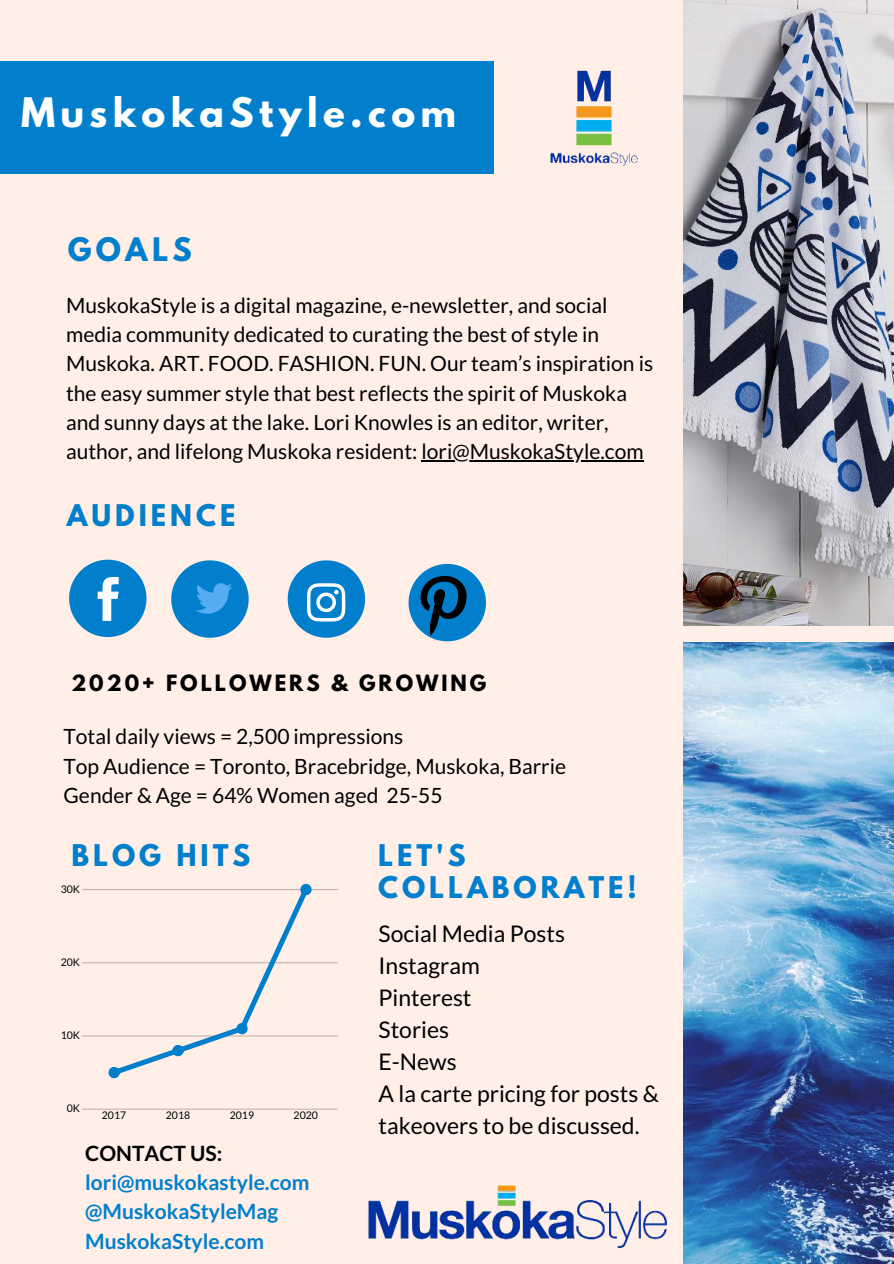
<style>
.page{position:relative;width:894px;height:1264px;background:#fff}
.page>*{position:absolute;margin:0;border:0;box-sizing:border-box;transform-origin:0 0}
.t1{font:700 36px "League Spartan";letter-spacing:.15em;color:#fff}
.t2{font:700 28.65px "League Spartan";letter-spacing:.15em;color:#017fcc}
.t3{font:700 26.55px/32.7px "League Spartan";letter-spacing:.15em;color:#017fcc}
.t4{font:22.95px/32px "Lato";color:#000}
.t5{font:21px/29.2px "Lato";color:#000}
.t6{font:700 21px/29.2px "Lato";color:#017fcc}
.t7{font:700 21px "Lato";color:#000}
.t8{font:700 19.8px "League Spartan";letter-spacing:.15em;color:#000}
.t9{font:10.5px "Lato";color:#000}
</style>
<div class="page">
<div style="left:0;top:0;width:893px;height:1263px;background:#ffefe7"></div>
<img style="left:683px;top:0;width:210px;height:625px">
<img style="left:683px;top:642px;width:210px;height:621px">
<div style="left:0;top:61px;width:494px;height:113px;background:#017fcc"></div>
<svg style="left:69px;top:559px;width:77px;height:78px"></svg>
<svg style="left:171px;top:560px;width:77px;height:77px"></svg>
<svg style="left:287px;top:560px;width:78px;height:77px"></svg>
<hr style="left:82px;top:889px;width:256px;height:1px;background:#000">
<hr style="left:82px;top:962px;width:256px;height:1px;background:#000">
<hr style="left:82px;top:1035px;width:256px;height:1px;background:#000">
<hr style="left:82px;top:1108px;width:256px;height:1px;background:#000">
<svg style="left:108px;top:883px;width:203px;height:195px"></svg>
<img style="left:550px;top:70px;width:88px;height:96px">
<hr style="left:421px;top:460px;width:222px;height:1px;background:#000">
<img style="left:368px;top:1185px;width:299px;height:63px">
<svg style="left:408px;top:564px;width:78px;height:77px"></svg>
<h1 class="t1" style="left:21px;top:84px;width:436px">MuskokaStyle.com</h1>
<h2 class="t2" style="left:68px;top:227px;width:126px">GOALS</h2>
<p class="t5" style="left:66px;top:290px;width:588px">MuskokaStyle is a digital magazine, e-newsletter, and social media community dedicated to curating the best of style in Muskoka. ART. FOOD. FASHION. FUN. Our team’s inspiration is the easy summer style that best reflects the spirit of Muskoka and sunny days at the lake. Lori Knowles is an editor, writer, author, and lifelong Muskoka resident: lori@MuskokaStyle.com</p>
<p class="t3" style="left:67px;top:498px;width:170px">AUDIENCE</p>
<p class="t8" style="left:71px;top:667px;width:416px">2020+ FOLLOWERS &amp; GROWING</p>
<p class="t5" style="left:64px;top:722px;width:504px">Total daily views = 2,500 impressions<br>Top Audience = Toronto, Bracebridge, Muskoka, Barrie<br>Gender &amp; Age = 64% Women aged 25-55</p>
<p class="t3" style="left:71px;top:838px;width:180px">BLOG HITS</p>
<p class="t9" style="left:61px;top:883px;width:21px">30K</p>
<p class="t9" style="left:61px;top:956px;width:21px">20K</p>
<p class="t9" style="left:61px;top:1029px;width:21px">10K</p>
<p class="t9" style="left:67px;top:1102px;width:15px">0K</p>
<p class="t9" style="left:102px;top:1109px;width:26px">2017</p>
<p class="t9" style="left:166px;top:1109px;width:26px">2018</p>
<p class="t9" style="left:230px;top:1109px;width:26px">2019</p>
<p class="t9" style="left:293px;top:1109px;width:26px">2020</p>
<p class="t7" style="left:85px;top:1141px;width:138px">CONTACT US:</p>
<p class="t6" style="left:85px;top:1167px;width:225px">lori@muskokastyle.com @MuskokaStyleMag<br>MuskokaStyle.com</p>
<p class="t3" style="left:378px;top:838px;width:260px">LET'S<br>COLLABORATE!</p>
<p class="t4" style="left:378px;top:917px;width:282px">Social Media Posts<br>Instagram<br>Pinterest<br>Stories<br>E-News<br>A la carte pricing for posts &amp; takeovers to be discussed.</p>
</div>
